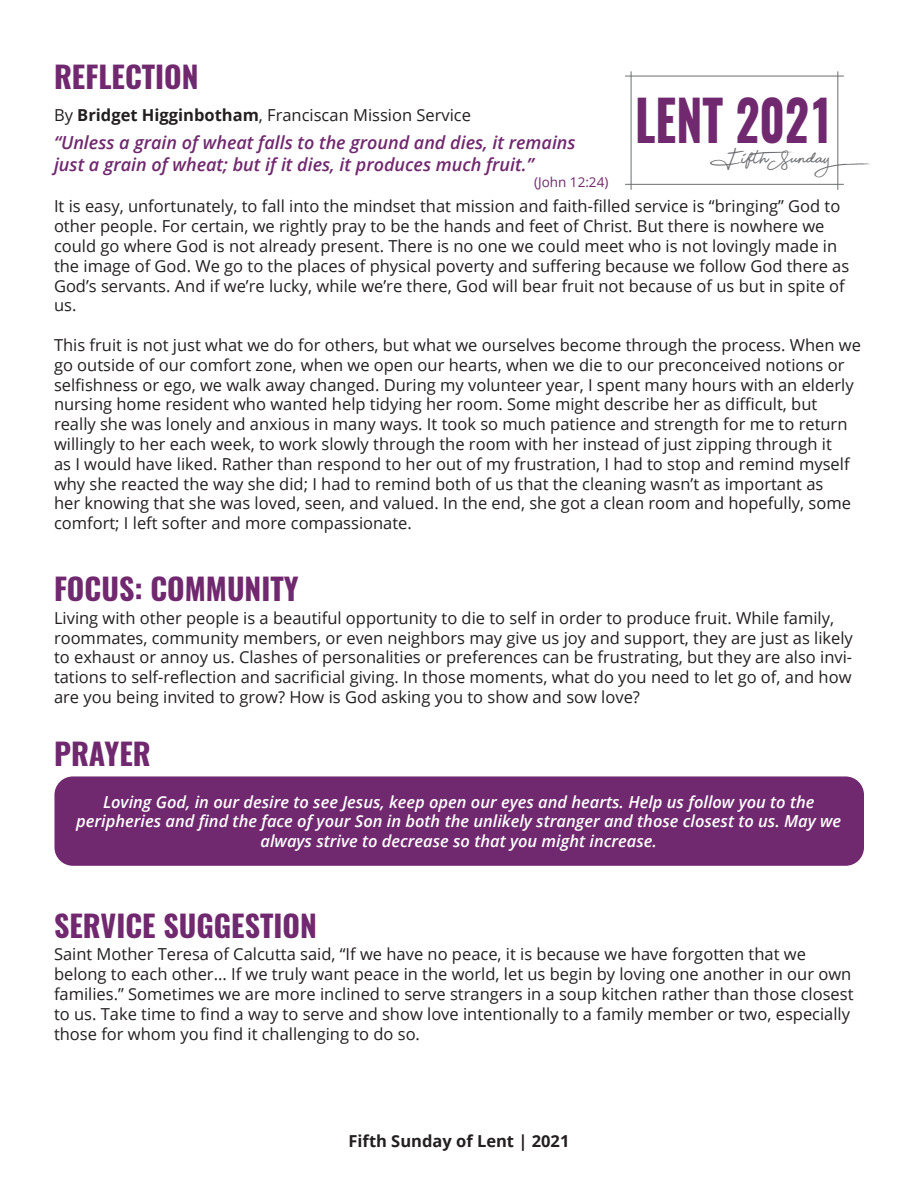
<style>
.page{position:relative;width:918px;height:1188px;background:#fff}
.page>*{position:absolute;margin:0;border:0;box-sizing:border-box;transform-origin:0 0}
.t1{font:700 55.8px "Oswald";color:#70286e;scale:.83 1}
.Main_Text{font:700 30px "Oswald";color:#70286e}
.t2{font:27px "Beauty";color:#6c6d70}
.Quote_Text{font:italic 600 18px/21.6px "Open Sans";color:#70286e}
.Main_Text-2{font:16.5px/19.8px "Open Sans";color:#231f20}
.Prayer_Text{font:italic 600 16.5px/19.8px "Open Sans";color:#fff;text-align:center}
.t3{font:700 16.5px "Open Sans";color:#231f20}
.Quote_Text-2{font:13.5px "Open Sans";color:#70286e}
.s1{font-weight:700}
</style>
<div class="page">
<hr style="left:625px;top:76px;width:219px;height:1px;background:#6c6d70">
<hr style="left:625px;top:184px;width:219px;height:1px;background:#6c6d70">
<hr style="left:631px;top:71px;width:1px;height:119px;background:#6c6d70">
<hr style="left:837px;top:71px;width:1px;height:119px;background:#6c6d70">
<div style="left:54px;top:776px;width:810px;height:90px;background:#70286e;border-radius:18px"></div>
<p class="Main_Text" style="left:54px;top:56px;width:146px">REFLECTION</p>
<p class="Main_Text-2" style="left:54px;top:104px;width:419px">By <span class="s1">Bridget Higginbotham</span>, Franciscan Mission Service</p>
<p class="Quote_Text" style="left:54px;top:132px;width:523px">“Unless a grain of wheat falls to the ground and dies, it remains just a grain of wheat; but if it dies, it produces much fruit.”</p>
<p class="Quote_Text-2" style="left:534px;top:173px;width:76px">(John 12:24)</p>
<p class="Main_Text-2" style="left:54px;top:196px;width:797px">It is easy, unfortunately, to fall into the mindset that mission and faith-filled service is “bringing” God to other people. For certain, we rightly pray to be the hands and feet of Christ. But there is nowhere we could go where God is not already present. There is no one we could meet who is not lovingly made in the image of God. We go to the places of physical poverty and suffering because we follow God there as God’s servants. And if we’re lucky, while we’re there, God will bear fruit not because of us but in spite of us.</p>
<p class="Main_Text-2" style="left:54px;top:335px;width:809px">This fruit is not just what we do for others, but what we ourselves become through the process. When we go outside of our comfort zone, when we open our hearts, when we die to our preconceived notions or selfishness or ego, we walk away changed. During my volunteer year, I spent many hours with an elderly nursing home resident who wanted help tidying her room. Some might describe her as difficult, but really she was lonely and anxious in many ways. It took so much patience and strength for me to return willingly to her each week, to work slowly through the room with her instead of just zipping through it<br>as I would have liked. Rather than respond to her out of my frustration, I had to stop and remind myself why she reacted the way she did; I had to remind both of us that the cleaning wasn’t as important as<br>her knowing that she was loved, seen, and valued. In the end, she got a clean room and hopefully, some comfort; I left softer and more compassionate.</p>
<h1 class="t1" style="left:635px;top:82px;width:241px">LENT 2021</h1>
<h3 class="t2" style="left:718px;top:148px;width:165px">Fifth Sunday</h3>
<p class="Main_Text" style="left:54px;top:568px;width:246px">FOCUS: COMMUNITY</p>
<p class="Main_Text-2" style="left:54px;top:607px;width:800px">Living with other people is a beautiful opportunity to die to self in order to produce fruit. While family, roommates, community members, or even neighbors may give us joy and support, they are just as likely to exhaust or annoy us. Clashes of personalities or preferences can be frustrating, but they are also invi&shy;tations to self-reflection and sacrificial giving. In those moments, what do you need to let go of, and how are you being invited to grow? How is God asking you to show and sow love?</p>
<p class="Main_Text" style="left:54px;top:733px;width:98px">PRAYER</p>
<p class="Prayer_Text" style="left:76px;top:791px;width:767px">Loving God, in our desire to see Jesus, keep open our eyes and hearts. Help us follow you to the peripheries and find the face of your Son in both the unlikely stranger and those closest to us. May we always strive to decrease so that you might increase.</p>
<p class="Main_Text" style="left:54px;top:905px;width:264px">SERVICE SUGGESTION</p>
<p class="Main_Text-2" style="left:54px;top:944px;width:801px">Saint Mother Teresa of Calcutta said, “If we have no peace, it is because we have forgotten that we belong to each other... If we truly want peace in the world, let us begin by loving one another in our own families.” Sometimes we are more inclined to serve strangers in a soup kitchen rather than those closest to us. Take time to find a way to serve and show love intentionally to a family member or two, especially those for whom you find it challenging to do so.</p>
<p class="t3" style="left:349px;top:1129px;width:222px">Fifth Sunday of Lent | 2021</p>
</div>
